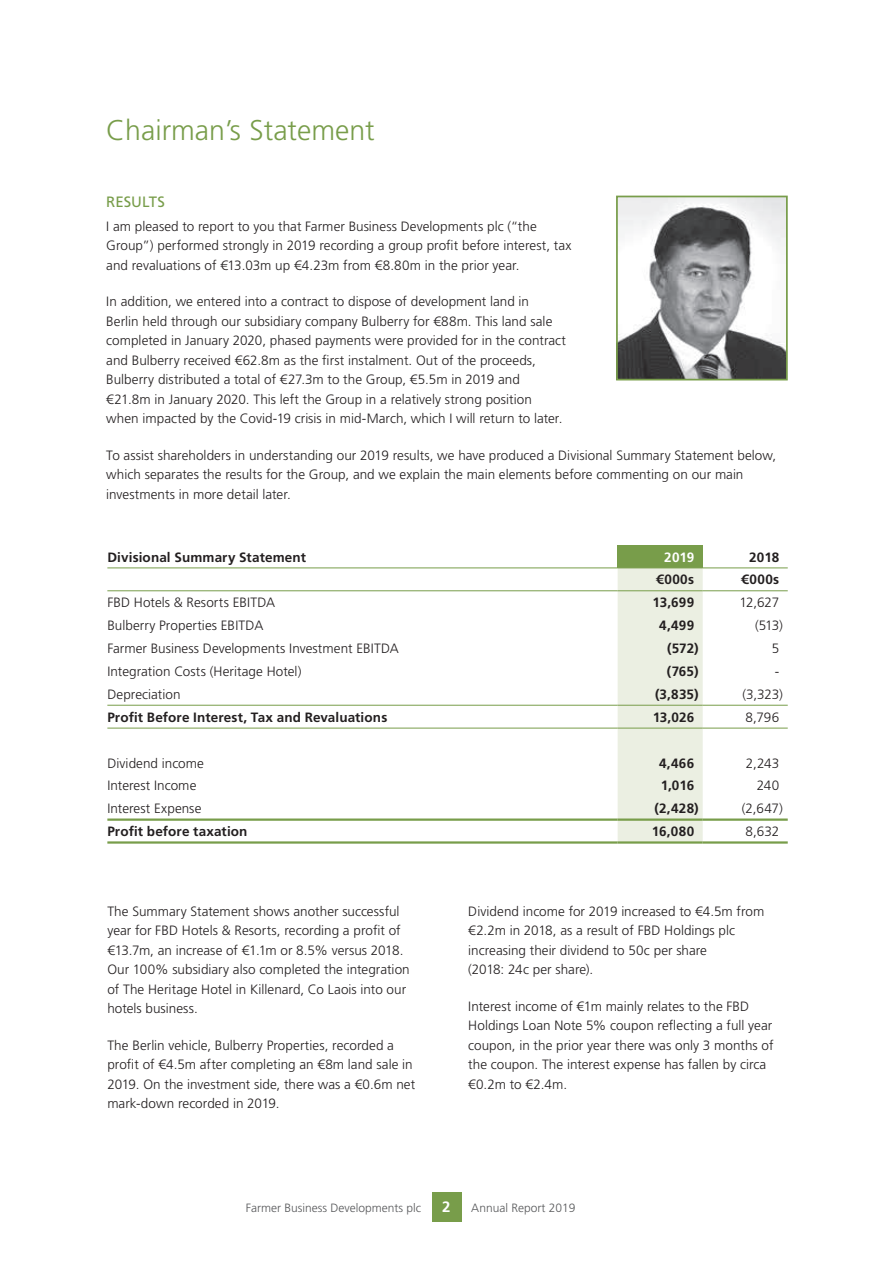
<style>
.page{position:relative;width:893px;height:1263px;background:#fff}
.page>*{position:absolute;margin:0;border:0;box-sizing:border-box;transform-origin:0 0}
.t1{font:300 28.5px "Frutiger LT Std";color:#789d4a}
.t2{font:15px "Frutiger LT Std";color:#789d4a}
.t3{font:700 15px "Frutiger LT Std";color:#fff}
.t4{font:300 13.5px/19.5px "Frutiger LT Std";color:#231f20}
.t5{font:700 13.5px "Frutiger LT Std";letter-spacing:.01em;color:#231f20}
.t6{font:700 13.5px "Frutiger LT Std";color:#fff}
.t7{font:300 12px "Frutiger LT Std";color:#57585a}
</style>
<div class="page">
<div style="left:432px;top:1192px;width:29px;height:29px;background:#789d4a"></div>
<div style="left:618px;top:545px;width:85px;height:23px;background:#789d4a"></div>
<div style="left:618px;top:568px;width:85px;height:273px;background:#ebefe2"></div>
<hr style="left:107px;top:567px;width:511px;height:1px;background:#789d4a">
<hr style="left:703px;top:567px;width:85px;height:1px;background:#789d4a">
<hr style="left:107px;top:590px;width:511px;height:1px;background:#789d4a">
<hr style="left:618px;top:590px;width:85px;height:1px;background:#789d4a">
<hr style="left:703px;top:590px;width:85px;height:1px;background:#789d4a">
<hr style="left:107px;top:705px;width:511px;height:1px;background:#789d4a">
<hr style="left:618px;top:705px;width:85px;height:1px;background:#789d4a">
<hr style="left:703px;top:705px;width:85px;height:1px;background:#789d4a">
<hr style="left:107px;top:728px;width:511px;height:1px;background:#789d4a">
<hr style="left:618px;top:728px;width:85px;height:1px;background:#789d4a">
<hr style="left:703px;top:728px;width:85px;height:1px;background:#789d4a">
<hr style="left:107px;top:818px;width:511px;height:3px;background:#789d4a">
<hr style="left:107px;top:841px;width:511px;height:3px;background:#789d4a">
<hr style="left:618px;top:818px;width:85px;height:3px;background:#789d4a">
<hr style="left:618px;top:841px;width:85px;height:3px;background:#789d4a">
<hr style="left:703px;top:818px;width:85px;height:3px;background:#789d4a">
<hr style="left:703px;top:841px;width:85px;height:3px;background:#789d4a">
<img style="left:619px;top:199px;width:166px;height:178px">
<div style="left:616px;top:196px;width:172px;height:184px;border:2px solid #789d4a"></div>
<h1 class="t1" style="left:106px;top:114px;width:270px">Chairman’s Statement</h1>
<p class="t2" style="left:106px;top:193px;width:60px">RESULTS</p>
<p class="t4" style="left:106px;top:216px;width:467px">I am pleased to report to you that Farmer Business Developments plc (“the<br>Group”) performed strongly in 2019 recording a group profit before interest, tax and revaluations of €13.03m up €4.23m from €8.80m in the prior year.</p>
<p class="t4" style="left:106px;top:292px;width:461px">In addition, we entered into a contract to dispose of development land in<br>Berlin held through our subsidiary company Bulberry for €88m. This land sale completed in January 2020, phased payments were provided for in the contract and Bulberry received €62.8m as the first instalment. Out of the proceeds, Bulberry distributed a total of €27.3m to the Group, €5.5m in 2019 and €21.8m in January 2020. This left the Group in a relatively strong position when impacted by the Covid-19 crisis in mid-March, which I will return to later.</p>
<p class="t4" style="left:106px;top:445px;width:671px">To assist shareholders in understanding our 2019 results, we have produced a Divisional Summary Statement below, which separates the results for the Group, and we explain the main elements before commenting on our main investments in more detail later.</p>
<p class="t5" style="left:107px;top:549px;width:200px">Divisional Summary Statement</p>
<p class="t6" style="left:664px;top:549px;width:31px">2019</p>
<p class="t5" style="left:749px;top:549px;width:31px">2018</p>
<p class="t5" style="left:656px;top:572px;width:40px">€000s</p>
<p class="t5" style="left:741px;top:572px;width:40px">€000s</p>
<p class="t4" style="left:107px;top:593px;width:169px">FBD Hotels &amp; Resorts EBITDA</p>
<p class="t5" style="left:653px;top:595px;width:43px">13,699</p>
<p class="t4" style="left:739px;top:593px;width:41px">12,627</p>
<p class="t4" style="left:107px;top:616px;width:157px">Bulberry Properties EBITDA</p>
<p class="t5" style="left:659px;top:617px;width:36px">4,499</p>
<p class="t4" style="left:755px;top:616px;width:29px">(513)</p>
<p class="t4" style="left:107px;top:639px;width:293px">Farmer Business Developments Investment EBITDA</p>
<p class="t5" style="left:667px;top:640px;width:33px">(572)</p>
<p class="t4" style="left:772px;top:639px;width:9px">5</p>
<p class="t4" style="left:107px;top:662px;width:196px">Integration Costs (Heritage Hotel)</p>
<p class="t5" style="left:667px;top:663px;width:33px">(765)</p>
<p class="t4" style="left:775px;top:662px;width:6px">-</p>
<p class="t4" style="left:107px;top:685px;width:75px">Depreciation</p>
<p class="t5" style="left:655px;top:686px;width:45px">(3,835)</p>
<p class="t4" style="left:742px;top:685px;width:42px">(3,323)</p>
<p class="t5" style="left:107px;top:709px;width:281px">Profit Before Interest, Tax and Revaluations</p>
<p class="t5" style="left:653px;top:709px;width:43px">13,026</p>
<p class="t4" style="left:746px;top:707px;width:35px">8,796</p>
<p class="t4" style="left:107px;top:753px;width:98px">Dividend income</p>
<p class="t5" style="left:659px;top:755px;width:37px">4,466</p>
<p class="t4" style="left:746px;top:753px;width:35px">2,243</p>
<p class="t4" style="left:107px;top:776px;width:91px">Interest Income</p>
<p class="t5" style="left:661px;top:778px;width:35px">1,016</p>
<p class="t4" style="left:757px;top:776px;width:24px">240</p>
<p class="t4" style="left:107px;top:799px;width:96px">Interest Expense</p>
<p class="t5" style="left:654px;top:801px;width:46px">(2,428)</p>
<p class="t4" style="left:742px;top:799px;width:43px">(2,647)</p>
<p class="t5" style="left:107px;top:823px;width:142px">Profit before taxation</p>
<p class="t5" style="left:652px;top:823px;width:44px">16,080</p>
<p class="t4" style="left:746px;top:822px;width:35px">8,632</p>
<p class="t4" style="left:107px;top:902px;width:304px">The Summary Statement shows another successful year for FBD Hotels &amp; Resorts, recording a profit of €13.7m, an increase of €1.1m or 8.5% versus 2018.<br>Our 100% subsidiary also completed the integration of The Heritage Hotel in Killenard, Co Laois into our hotels business.</p>
<p class="t4" style="left:107px;top:1036px;width:309px">The Berlin vehicle, Bulberry Properties, recorded a profit of €4.5m after completing an €8m land sale in 2019. On the investment side, there was a €0.6m net mark-down recorded in 2019.</p>
<p class="t4" style="left:468px;top:902px;width:297px">Dividend income for 2019 increased to €4.5m from €2.2m in 2018, as a result of FBD Holdings plc increasing their dividend to 50c per share<br>(2018: 24c per share).</p>
<p class="t4" style="left:468px;top:997px;width:307px">Interest income of €1m mainly relates to the FBD Holdings Loan Note 5% coupon reflecting a full year coupon, in the prior year there was only 3 months of the coupon. The interest expense has fallen by circa €0.2m to €2.4m.</p>
<p class="t3" style="left:442px;top:1198px;width:10px">2</p>
<p class="t7" style="left:246px;top:1201px;width:177px">Farmer Business Developments plc</p>
<p class="t7" style="left:471px;top:1201px;width:106px">Annual Report 2019</p>
</div>
